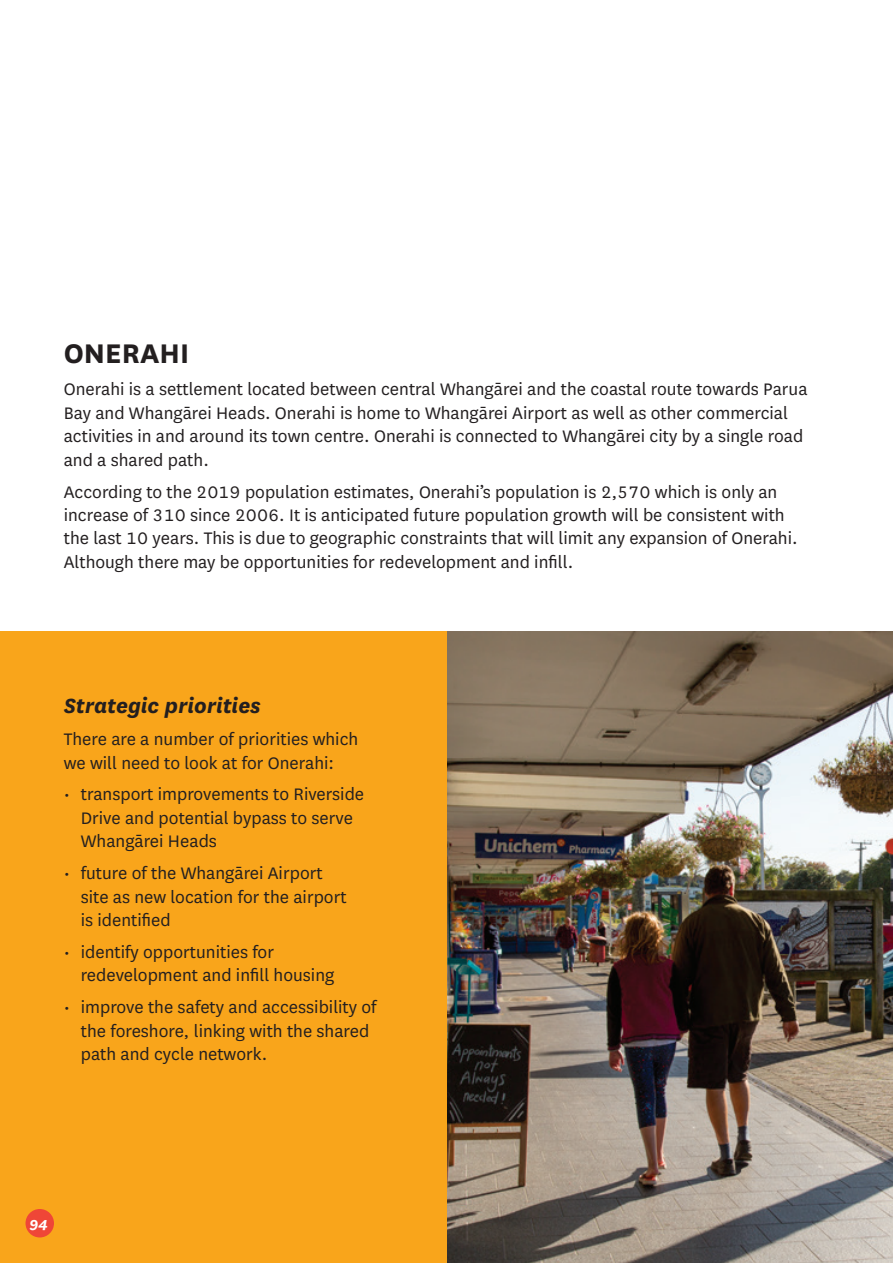
<style>
.page{position:relative;width:893px;height:1263px;background:#fff}
.page>*{position:absolute;margin:0;border:0;box-sizing:border-box;transform-origin:0 0}
.Heading_two_part_two{font:700 31.5px "National";color:#231f20}
.Heading_three{font:italic 700 24px "National";color:#231f20}
.Body_Text{font:19.5px/23.4px "National";color:#231f20}
.Bullets{font:19.5px/23.4px "National";color:#231f20}
.t1{font:italic 700 16.5px "National";color:#fff}
</style>
<div class="page">
<img style="left:446px;top:631px;width:447px;height:632px">
<div style="left:0;top:631px;width:446px;height:632px;background:#f9a51b"></div>
<div style="left:26px;top:1209px;width:28px;height:28px;background:#ef4637;border-radius:50%"></div>
<p class="Heading_two_part_two" style="left:64px;top:331px;width:127px">ONERAHI</p>
<p class="Body_Text" style="left:64px;top:377px;width:745px">Onerahi is a settlement located between central Whangārei and the coastal route towards Parua Bay and Whangārei Heads. Onerahi is home to Whangārei Airport as well as other commercial activities in and around its town centre. Onerahi is connected to Whangārei city by a single road and a shared path.</p>
<p class="Body_Text" style="left:64px;top:479px;width:735px">According to the 2019 population estimates, Onerahi’s population is 2,570 which is only an increase of 310 since 2006. It is anticipated future population growth will be consistent with the last 10 years. This is due to geographic constraints that will limit any expansion of Onerahi.<br>Although there may be opportunities for redevelopment and infill.</p>
<h3 class="Heading_three" style="left:64px;top:689px;width:198px">Strategic priorities</h3>
<p class="Body_Text" style="left:64px;top:727px;width:296px">There are a number of priorities which we will need to look at for Onerahi:</p>
<p class="Bullets" style="left:81px;top:782px;width:285px;text-indent:-17px">• transport improvements to Riverside<br>Drive and potential bypass to serve<br>Whangārei Heads</p>
<p class="Bullets" style="left:81px;top:861px;width:267px;text-indent:-17px">• future of the Whangārei Airport site as new location for the airport is identified</p>
<p class="Bullets" style="left:81px;top:939px;width:255px;text-indent:-17px">• identify opportunities for redevelopment and infill housing</p>
<p class="Bullets" style="left:81px;top:995px;width:297px;text-indent:-17px">• improve the safety and accessibility of the foreshore, linking with the shared path and cycle network.</p>
<p class="t1" style="left:30px;top:1211px;width:20px">94</p>
</div>
